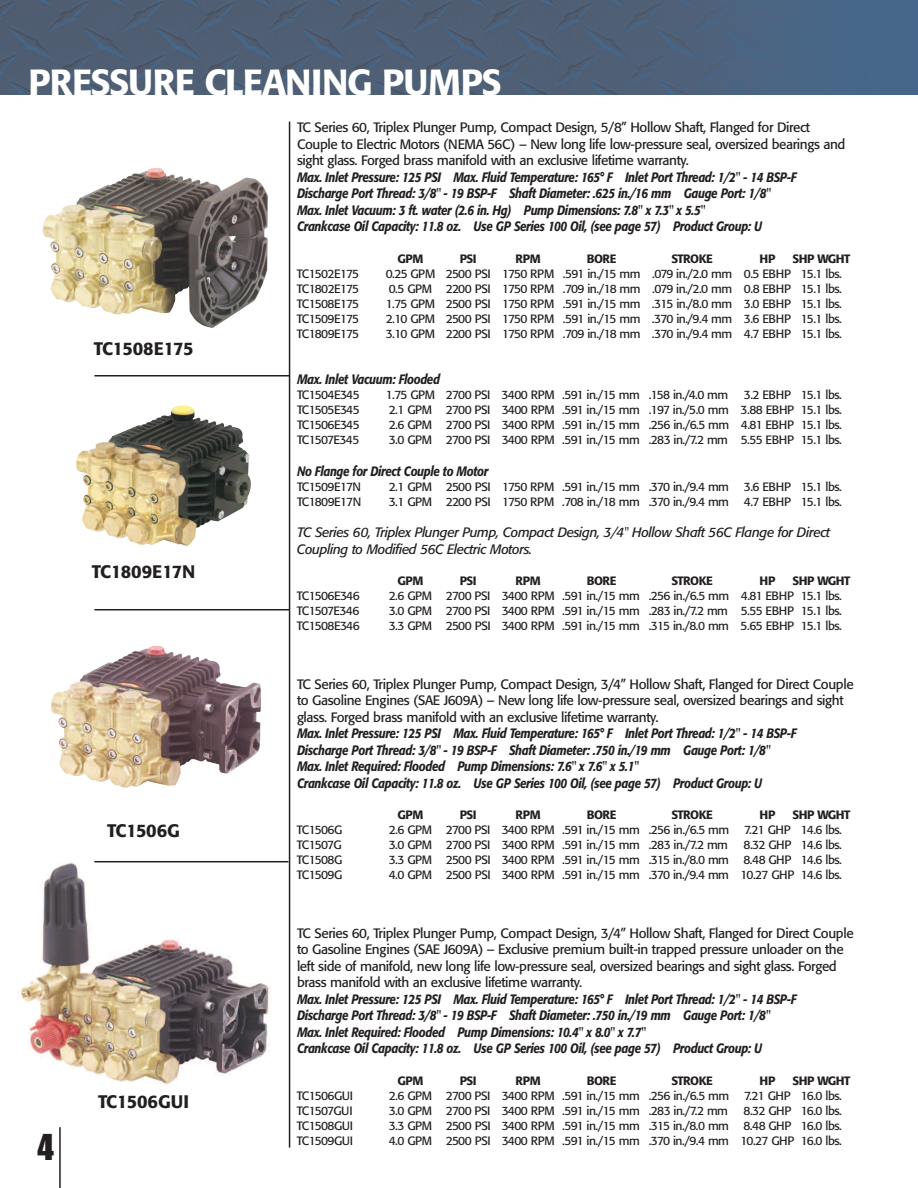
<style>
.page{position:relative;width:918px;height:1188px;background:#fff}
.page>*{position:absolute;margin:0;border:0;box-sizing:border-box;transform-origin:0 0}
.t1{font:500 36px "Formata";letter-spacing:-.02em;color:#fff}
.t2{font:33px "Impact";color:#231f20}
.t3{font:500 18px "Formata";color:#231f20}
.t4{font:500 18px "Formata";letter-spacing:-.02em;color:#231f20}
.t5{font:italic 500 13.5px/16.5px "Formata";letter-spacing:-.03em;color:#231f20;scale:.85 1}
.t6{font:13.5px/16.5px "Formata";letter-spacing:-.03em;color:#231f20}
.t7{font:italic 13.5px/16.5px "Formata";letter-spacing:-.03em;color:#231f20}
.t8{font:12px "Formata";letter-spacing:-.04em;color:#231f20}
.t9{font:500 12px "Formata";letter-spacing:-.04em;color:#231f20}
.t10{font:12px "Formata";letter-spacing:-.06em;color:#231f20}
.t11{font:12px "Formata";letter-spacing:-.07em;color:#231f20}
</style>
<div class="page">
<hr style="left:289px;top:122px;width:1px;height:1026px;background:#231f20">
<hr style="left:94px;top:375px;width:195px;height:2px;background:#231f20">
<hr style="left:94px;top:609px;width:195px;height:1px;background:#231f20">
<img style="left:0;top:0;width:918px;height:94px">
<hr style="left:59px;top:1127px;width:2px;height:61px;background:#231f20">
<img style="left:19px;top:863px;width:252px;height:222px">
<img style="left:43px;top:168px;width:225px;height:160px">
<hr style="left:94px;top:861px;width:194px;height:1px;background:#231f20">
<img style="left:76px;top:405px;width:175px;height:141px">
<img style="left:51px;top:646px;width:210px;height:141px">
<h1 class="t1" style="left:29px;top:66px;width:475px">PRESSURE CLEANING PUMPS</h1>
<h3 class="t4" style="left:94px;top:341px;width:101px">TC1508E175</h3>
<h3 class="t3" style="left:92px;top:564px;width:105px">TC1809E17N</h3>
<h3 class="t3" style="left:107px;top:822px;width:74px">TC1506G</h3>
<h2 class="t2" style="left:37px;top:1129px;width:18px">4</h2>
<h3 class="t3" style="left:98px;top:1094px;width:93px">TC1506GUI</h3>
<p class="t6" style="left:297px;top:120px;width:550px">TC Series 60, Triplex Plunger Pump, Compact Design, 5/8” Hollow Shaft, Flanged for Direct<br>Couple to Electric Motors (NEMA 56C) – New long life low-pressure seal, oversized bearings and sight glass. Forged brass manifold with an exclusive lifetime warranty.</p>
<p class="t5" style="left:297px;top:170px;width:589px">Max. Inlet Pressure: 125 PSI Max. Fluid Temperature: 165° F Inlet Port Thread: 1/2" - 14 BSP-F Discharge Port Thread: 3/8" - 19 BSP-F Shaft Diameter: .625 in./16 mm Gauge Port: 1/8" Max. Inlet Vacuum: 3 ft. water (2.6 in. Hg) Pump Dimensions: 7.8" x 7.3" x 5.5"<br>Crankcase Oil Capacity: 11.8 oz. Use GP Series 100 Oil, (see page 57) Product Group: U</p>
<p class="t9" style="left:397px;top:253px;width:28px">GPM</p>
<p class="t9" style="left:460px;top:253px;width:18px">PSI</p>
<p class="t9" style="left:516px;top:253px;width:27px">RPM</p>
<p class="t9" style="left:587px;top:253px;width:31px">BORE</p>
<p class="t9" style="left:671px;top:253px;width:43px">STROKE</p>
<p class="t9" style="left:760px;top:253px;width:17px">HP</p>
<p class="t9" style="left:793px;top:253px;width:59px">SHP WGHT</p>
<p class="t10" style="left:297px;top:268px;width:64px">TC1502E175</p>
<p class="t8" style="left:386px;top:268px;width:458px">0.25 GPM 2500 PSI 1750 RPM .591 in./15 mm .079 in./2.0 mm 0.5 EBHP 15.1 lbs.</p>
<p class="t8" style="left:297px;top:283px;width:64px">TC1802E175</p>
<p class="t8" style="left:389px;top:283px;width:455px">0.5 GPM 2200 PSI 1750 RPM .709 in./18 mm .079 in./2.0 mm 0.8 EBHP 15.1 lbs.</p>
<p class="t10" style="left:297px;top:298px;width:64px">TC1508E175</p>
<p class="t8" style="left:386px;top:298px;width:458px">1.75 GPM 2500 PSI 1750 RPM .591 in./15 mm .315 in./8.0 mm 3.0 EBHP 15.1 lbs.</p>
<p class="t10" style="left:297px;top:313px;width:64px">TC1509E175</p>
<p class="t8" style="left:386px;top:313px;width:458px">2.10 GPM 2500 PSI 1750 RPM .591 in./15 mm .370 in./9.4 mm 3.6 EBHP 15.1 lbs.</p>
<p class="t8" style="left:297px;top:328px;width:64px">TC1809E175</p>
<p class="t8" style="left:386px;top:328px;width:458px">3.10 GPM 2200 PSI 1750 RPM .709 in./18 mm .370 in./9.4 mm 4.7 EBHP 15.1 lbs.</p>
<p class="t5" style="left:297px;top:372px;width:170px">Max. Inlet Vacuum: Flooded</p>
<p class="t8" style="left:297px;top:390px;width:64px">TC1504E345</p>
<p class="t8" style="left:386px;top:390px;width:344px">1.75 GPM 2700 PSI 3400 RPM .591 in./15 mm .158 in./4.0 mm</p>
<p class="t8" style="left:744px;top:390px;width:100px">3.2 EBHP 15.1 lbs.</p>
<p class="t8" style="left:297px;top:405px;width:64px">TC1505E345</p>
<p class="t8" style="left:389px;top:405px;width:455px">2.1 GPM 2700 PSI 3400 RPM .591 in./15 mm .197 in./5.0 mm 3.88 EBHP 15.1 lbs.</p>
<p class="t8" style="left:297px;top:420px;width:64px">TC1506E345</p>
<p class="t8" style="left:389px;top:420px;width:455px">2.6 GPM 2700 PSI 3400 RPM .591 in./15 mm .256 in./6.5 mm 4.81 EBHP 15.1 lbs.</p>
<p class="t10" style="left:297px;top:435px;width:64px">TC1507E345</p>
<p class="t8" style="left:389px;top:435px;width:455px">3.0 GPM 2700 PSI 3400 RPM .591 in./15 mm .283 in./7.2 mm 5.55 EBHP 15.1 lbs.</p>
<p class="t5" style="left:297px;top:464px;width:227px">No Flange for Direct Couple to Motor</p>
<p class="t8" style="left:297px;top:481px;width:66px">TC1509E17N</p>
<p class="t8" style="left:389px;top:481px;width:455px">2.1 GPM 2500 PSI 1750 RPM .591 in./15 mm .370 in./9.4 mm 3.6 EBHP 15.1 lbs.</p>
<p class="t8" style="left:297px;top:496px;width:66px">TC1809E17N</p>
<p class="t8" style="left:389px;top:496px;width:455px">3.1 GPM 2200 PSI 1750 RPM .708 in./18 mm .370 in./9.4 mm 4.7 EBHP 15.1 lbs.</p>
<p class="t7" style="left:297px;top:525px;width:535px">TC Series 60, Triplex Plunger Pump, Compact Design, 3/4" Hollow Shaft 56C Flange for Direct<br>Coupling to Modified 56C Electric Motors.</p>
<p class="t9" style="left:397px;top:576px;width:28px">GPM</p>
<p class="t9" style="left:460px;top:576px;width:18px">PSI</p>
<p class="t9" style="left:516px;top:576px;width:27px">RPM</p>
<p class="t9" style="left:587px;top:576px;width:31px">BORE</p>
<p class="t9" style="left:671px;top:576px;width:43px">STROKE</p>
<p class="t9" style="left:760px;top:576px;width:17px">HP</p>
<p class="t9" style="left:793px;top:576px;width:59px">SHP WGHT</p>
<p class="t8" style="left:297px;top:591px;width:64px">TC1506E346</p>
<p class="t8" style="left:389px;top:591px;width:455px">2.6 GPM 2700 PSI 3400 RPM .591 in./15 mm .256 in./6.5 mm 4.81 EBHP 15.1 lbs.</p>
<p class="t10" style="left:297px;top:606px;width:64px">TC1507E346</p>
<p class="t8" style="left:389px;top:606px;width:455px">3.0 GPM 2700 PSI 3400 RPM .591 in./15 mm .283 in./7.2 mm 5.55 EBHP 15.1 lbs.</p>
<p class="t8" style="left:297px;top:621px;width:64px">TC1508E346</p>
<p class="t8" style="left:389px;top:621px;width:455px">3.3 GPM 2500 PSI 3400 RPM .591 in./15 mm .315 in./8.0 mm 5.65 EBHP 15.1 lbs.</p>
<p class="t6" style="left:297px;top:677px;width:558px">TC Series 60, Triplex Plunger Pump, Compact Design, 3/4” Hollow Shaft, Flanged for Direct Couple to Gasoline Engines (SAE J609A) – New long life low-pressure seal, oversized bearings and sight glass. Forged brass manifold with an exclusive lifetime warranty.</p>
<p class="t5" style="left:297px;top:726px;width:589px">Max. Inlet Pressure: 125 PSI Max. Fluid Temperature: 165° F Inlet Port Thread: 1/2" - 14 BSP-F Discharge Port Thread: 3/8" - 19 BSP-F Shaft Diameter: .750 in./19 mm Gauge Port: 1/8" Max. Inlet Required: Flooded Pump Dimensions: 7.6" x 7.6" x 5.1"<br>Crankcase Oil Capacity: 11.8 oz. Use GP Series 100 Oil, (see page 57) Product Group: U</p>
<p class="t9" style="left:397px;top:810px;width:28px">GPM</p>
<p class="t9" style="left:460px;top:810px;width:18px">PSI</p>
<p class="t9" style="left:516px;top:810px;width:27px">RPM</p>
<p class="t9" style="left:587px;top:810px;width:31px">BORE</p>
<p class="t9" style="left:671px;top:810px;width:43px">STROKE</p>
<p class="t9" style="left:760px;top:810px;width:17px">HP</p>
<p class="t9" style="left:793px;top:810px;width:59px">SHP WGHT</p>
<p class="t8" style="left:297px;top:825px;width:47px">TC1506G</p>
<p class="t8" style="left:389px;top:825px;width:455px">2.6 GPM 2700 PSI 3400 RPM .591 in./15 mm .256 in./6.5 mm 7.21 GHP 14.6 lbs.</p>
<p class="t11" style="left:297px;top:840px;width:46px">TC1507G</p>
<p class="t8" style="left:389px;top:840px;width:341px">3.0 GPM 2700 PSI 3400 RPM .591 in./15 mm .283 in./7.2 mm</p>
<p class="t8" style="left:744px;top:840px;width:100px">8.32 GHP 14.6 lbs.</p>
<p class="t8" style="left:297px;top:855px;width:47px">TC1508G</p>
<p class="t8" style="left:389px;top:855px;width:455px">3.3 GPM 2500 PSI 3400 RPM .591 in./15 mm .315 in./8.0 mm 8.48 GHP 14.6 lbs.</p>
<p class="t8" style="left:297px;top:870px;width:47px">TC1509G</p>
<p class="t8" style="left:389px;top:870px;width:455px">4.0 GPM 2500 PSI 3400 RPM .591 in./15 mm .370 in./9.4 mm 10.27 GHP 14.6 lbs.</p>
<p class="t6" style="left:297px;top:926px;width:558px">TC Series 60, Triplex Plunger Pump, Compact Design, 3/4” Hollow Shaft, Flanged for Direct Couple to Gasoline Engines (SAE J609A) – Exclusive premium built-in trapped pressure unloader on the left side of manifold, new long life low-pressure seal, oversized bearings and sight glass. Forged brass manifold with an exclusive lifetime warranty.</p>
<p class="t5" style="left:297px;top:992px;width:589px">Max. Inlet Pressure: 125 PSI Max. Fluid Temperature: 165° F Inlet Port Thread: 1/2" - 14 BSP-F Discharge Port Thread: 3/8" - 19 BSP-F Shaft Diameter: .750 in./19 mm Gauge Port: 1/8" Max. Inlet Required: Flooded Pump Dimensions: 10.4" x 8.0" x 7.7"<br>Crankcase Oil Capacity: 11.8 oz. Use GP Series 100 Oil, (see page 57) Product Group: U</p>
<p class="t9" style="left:397px;top:1075px;width:28px">GPM</p>
<p class="t9" style="left:460px;top:1075px;width:18px">PSI</p>
<p class="t9" style="left:516px;top:1075px;width:27px">RPM</p>
<p class="t9" style="left:587px;top:1075px;width:31px">BORE</p>
<p class="t9" style="left:671px;top:1075px;width:43px">STROKE</p>
<p class="t9" style="left:760px;top:1075px;width:17px">HP</p>
<p class="t9" style="left:793px;top:1075px;width:59px">SHP WGHT</p>
<p class="t8" style="left:297px;top:1090px;width:58px">TC1506GUI</p>
<p class="t8" style="left:389px;top:1090px;width:455px">2.6 GPM 2700 PSI 3400 RPM .591 in./15 mm .256 in./6.5 mm 7.21 GHP 16.0 lbs.</p>
<p class="t8" style="left:297px;top:1105px;width:57px">TC1507GUI</p>
<p class="t8" style="left:389px;top:1105px;width:341px">3.0 GPM 2700 PSI 3400 RPM .591 in./15 mm .283 in./7.2 mm</p>
<p class="t8" style="left:744px;top:1105px;width:100px">8.32 GHP 16.0 lbs.</p>
<p class="t8" style="left:297px;top:1120px;width:58px">TC1508GUI</p>
<p class="t8" style="left:389px;top:1120px;width:455px">3.3 GPM 2500 PSI 3400 RPM .591 in./15 mm .315 in./8.0 mm 8.48 GHP 16.0 lbs.</p>
<p class="t8" style="left:297px;top:1135px;width:58px">TC1509GUI</p>
<p class="t8" style="left:389px;top:1135px;width:455px">4.0 GPM 2500 PSI 3400 RPM .591 in./15 mm .370 in./9.4 mm 10.27 GHP 16.0 lbs.</p>
</div>
